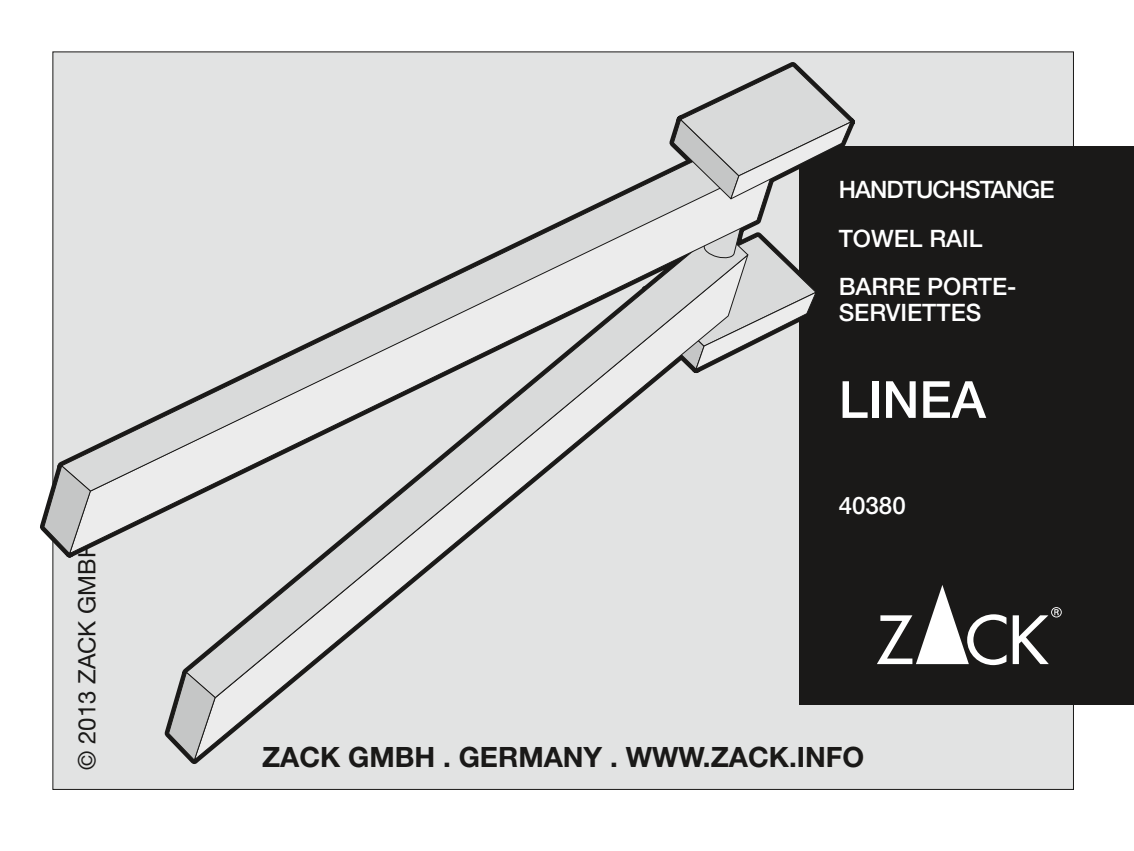
<style>
.page{position:relative;width:1134px;height:851px;background:#fff}
.page>*{position:absolute;margin:0;border:0;box-sizing:border-box;transform-origin:0 0}
.t1{font:500 51.2px "Helvetica Neue";color:#fff}
.t2{font:700 28px "Helvetica Neue";color:#1a1918}
.t3{font:500 24px/48px "Helvetica Neue";color:#fff}
.t4{font:24px "Helvetica Neue";color:#1a1918}
</style>
<div class="page">
<div style="left:52px;top:51px;width:1022px;height:738px;background:#e2e3e3"></div>
<div style="left:799px;top:146px;width:335px;height:558px;background:#1a1918"></div>
<svg style="left:877px;top:585px;width:129px;height:80px"></svg>
<svg style="left:1013px;top:607px;width:49px;height:57px"></svg>
<svg style="left:185px;top:554px;width:263px;height:144px"></svg>
<svg style="left:779px;top:251px;width:36px;height:81px"></svg>
<svg style="left:91px;top:492px;width:432px;height:62px"></svg>
<svg style="left:60px;top:133px;width:719px;height:359px"></svg>
<svg style="left:673px;top:65px;width:179px;height:135px"></svg>
<svg style="left:168px;top:671px;width:48px;height:90px"></svg>
<svg style="left:43px;top:465px;width:48px;height:89px"></svg>
<p class="t4" style="left:73px;top:770px;width:231px;rotate:-90deg">© 2013 ZACK GMBH</p>
<p class="t3" style="left:839px;top:166px;width:217px">HANDTUCHSTANGE<br>TOWEL RAIL<br>BARRE PORTE-</p>
<p class="t3" style="left:839px;top:288px;width:144px">SERVIETTES</p>
<h1 class="t1" style="left:839px;top:369px;width:149px">LINEA</h1>
<p class="t3" style="left:839px;top:481px;width:69px">40380</p>
<p class="t2" style="left:262px;top:739px;width:603px">ZACK GMBH . GERMANY . WWW.ZACK.INFO</p>
</div>
